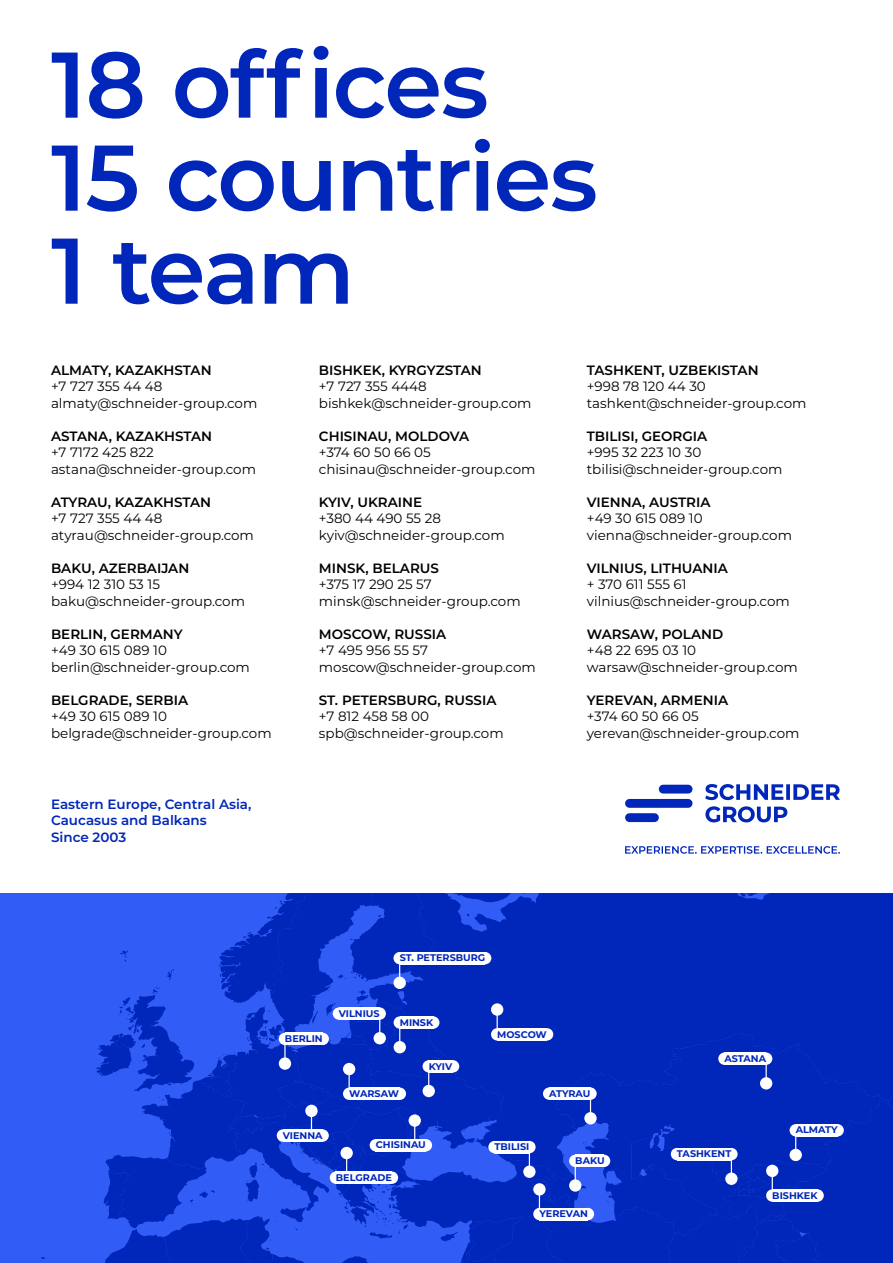
<style>
.page{position:relative;width:893px;height:1263px;background:#fff}
.page>*{position:absolute;margin:0;border:0;box-sizing:border-box;transform-origin:0 0}
.t1{font:600 93px/93px "Montserrat";letter-spacing:-.025em;color:#0026ba}
.t2{font:13.5px/16.5px "Montserrat";color:#000}
.t3{font:600 13.5px "Montserrat";color:#000}
.t4{font:600 13.5px/16.5px "Montserrat";color:#0026ba}
.t5{font:700 9.6px "Montserrat";color:#0026ba}
</style>
<div class="page">
<div style="left:0;top:893px;width:893px;height:370px;background:#315df6"></div>
<svg style="left:41px;top:893px;width:852px;height:370px"></svg>
<svg style="left:625px;top:784px;width:215px;height:70px"></svg>
<h1 class="t1" style="left:51px;top:34px;width:548px">18 offices<br>15 countries<br>1 team</h1>
<p class="t3" style="left:51px;top:360px;width:162px">ALMATY, KAZAKHSTAN</p>
<p class="t2" style="left:51px;top:378px;width:208px">+7 727 355 44 48 almaty@schneider-group.com</p>
<p class="t3" style="left:51px;top:426px;width:163px">ASTANA, KAZAKHSTAN</p>
<p class="t2" style="left:51px;top:444px;width:207px">+7 7172 425 822 astana@schneider-group.com</p>
<p class="t3" style="left:51px;top:492px;width:162px">ATYRAU, KAZAKHSTAN</p>
<p class="t2" style="left:51px;top:510px;width:204px">+7 727 355 44 48 atyrau@schneider-group.com</p>
<p class="t3" style="left:51px;top:558px;width:140px">BAKU, AZERBAIJAN</p>
<p class="t2" style="left:51px;top:576px;width:196px">+994 12 310 53 15 baku@schneider-group.com</p>
<p class="t3" style="left:51px;top:624px;width:133px">BERLIN, GERMANY</p>
<p class="t2" style="left:51px;top:642px;width:200px">+49 30 615 089 10 berlin@schneider-group.com</p>
<p class="t3" style="left:51px;top:690px;width:139px">BELGRADE, SERBIA</p>
<p class="t2" style="left:51px;top:708px;width:222px">+49 30 615 089 10 belgrade@schneider-group.com</p>
<p class="t4" style="left:51px;top:795px;width:202px">Eastern Europe, Central Asia,<br>Caucasus and Balkans<br>Since 2003</p>
<p class="t3" style="left:319px;top:360px;width:164px">BISHKEK, KYRGYZSTAN</p>
<p class="t2" style="left:319px;top:378px;width:214px">+7 727 355 4448 bishkek@schneider-group.com</p>
<p class="t3" style="left:319px;top:426px;width:152px">CHISINAU, MOLDOVA</p>
<p class="t2" style="left:319px;top:444px;width:218px">+374 60 50 66 05 chisinau@schneider-group.com</p>
<p class="t3" style="left:319px;top:492px;width:105px">KYIV, UKRAINE</p>
<p class="t2" style="left:319px;top:510px;width:187px">+380 44 490 55 28 kyiv@schneider-group.com</p>
<p class="t3" style="left:319px;top:558px;width:122px">MINSK, BELARUS</p>
<p class="t2" style="left:319px;top:576px;width:203px">+375 17 290 25 57 minsk@schneider-group.com</p>
<p class="t3" style="left:319px;top:624px;width:129px">MOSCOW, RUSSIA</p>
<p class="t2" style="left:319px;top:642px;width:218px">+7 495 956 55 57 moscow@schneider-group.com</p>
<p class="t3" style="left:319px;top:690px;width:179px">ST. PETERSBURG, RUSSIA</p>
<p class="t2" style="left:319px;top:708px;width:186px">+7 812 458 58 00 spb@schneider-group.com</p>
<p class="t3" style="left:587px;top:360px;width:173px">TASHKENT, UZBEKISTAN</p>
<p class="t2" style="left:587px;top:378px;width:221px">+998 78 120 44 30 tashkent@schneider-group.com</p>
<p class="t3" style="left:587px;top:426px;width:122px">TBILISI, GEORGIA</p>
<p class="t2" style="left:587px;top:444px;width:197px">+995 32 223 10 30 tbilisi@schneider-group.com</p>
<p class="t3" style="left:587px;top:492px;width:125px">VIENNA, AUSTRIA</p>
<p class="t2" style="left:587px;top:510px;width:207px">+49 30 615 089 10 vienna@schneider-group.com</p>
<p class="t3" style="left:587px;top:558px;width:143px">VILNIUS, LITHUANIA</p>
<p class="t2" style="left:587px;top:576px;width:204px">+ 370 611 555 61 vilnius@schneider-group.com</p>
<p class="t3" style="left:587px;top:624px;width:138px">WARSAW, POLAND</p>
<p class="t2" style="left:587px;top:642px;width:213px">+48 22 695 03 10 warsaw@schneider-group.com</p>
<p class="t3" style="left:587px;top:690px;width:143px">YEREVAN, ARMENIA</p>
<p class="t2" style="left:587px;top:708px;width:214px">+374 60 50 66 05 yerevan@schneider-group.com</p>
<p class="t5" style="left:400px;top:951px;width:87px">ST. PETERSBURG</p>
<p class="t5" style="left:285px;top:1032px;width:39px">BERLIN</p>
<p class="t5" style="left:283px;top:1128px;width:41px">VIENNA</p>
<p class="t5" style="left:339px;top:1006px;width:42px">VILNIUS</p>
<p class="t5" style="left:400px;top:1015px;width:35px">MINSK</p>
<p class="t5" style="left:429px;top:1059px;width:25px">KYIV</p>
<p class="t5" style="left:349px;top:1086px;width:51px">WARSAW</p>
<p class="t5" style="left:376px;top:1138px;width:52px">CHISINAU</p>
<p class="t5" style="left:336px;top:1170px;width:58px">BELGRADE</p>
<p class="t5" style="left:497px;top:1027px;width:51px">MOSCOW</p>
<p class="t5" style="left:549px;top:1086px;width:43px">ATYRAU</p>
<p class="t5" style="left:494px;top:1140px;width:36px">TBILISI</p>
<p class="t5" style="left:575px;top:1154px;width:31px">BAKU</p>
<p class="t5" style="left:539px;top:1207px;width:50px">YEREVAN</p>
<p class="t5" style="left:724px;top:1051px;width:43px">ASTANA</p>
<p class="t5" style="left:677px;top:1147px;width:56px">TASHKENT</p>
<p class="t5" style="left:796px;top:1123px;width:43px">ALMATY</p>
<p class="t5" style="left:772px;top:1188px;width:47px">BISHKEK</p>
</div>
